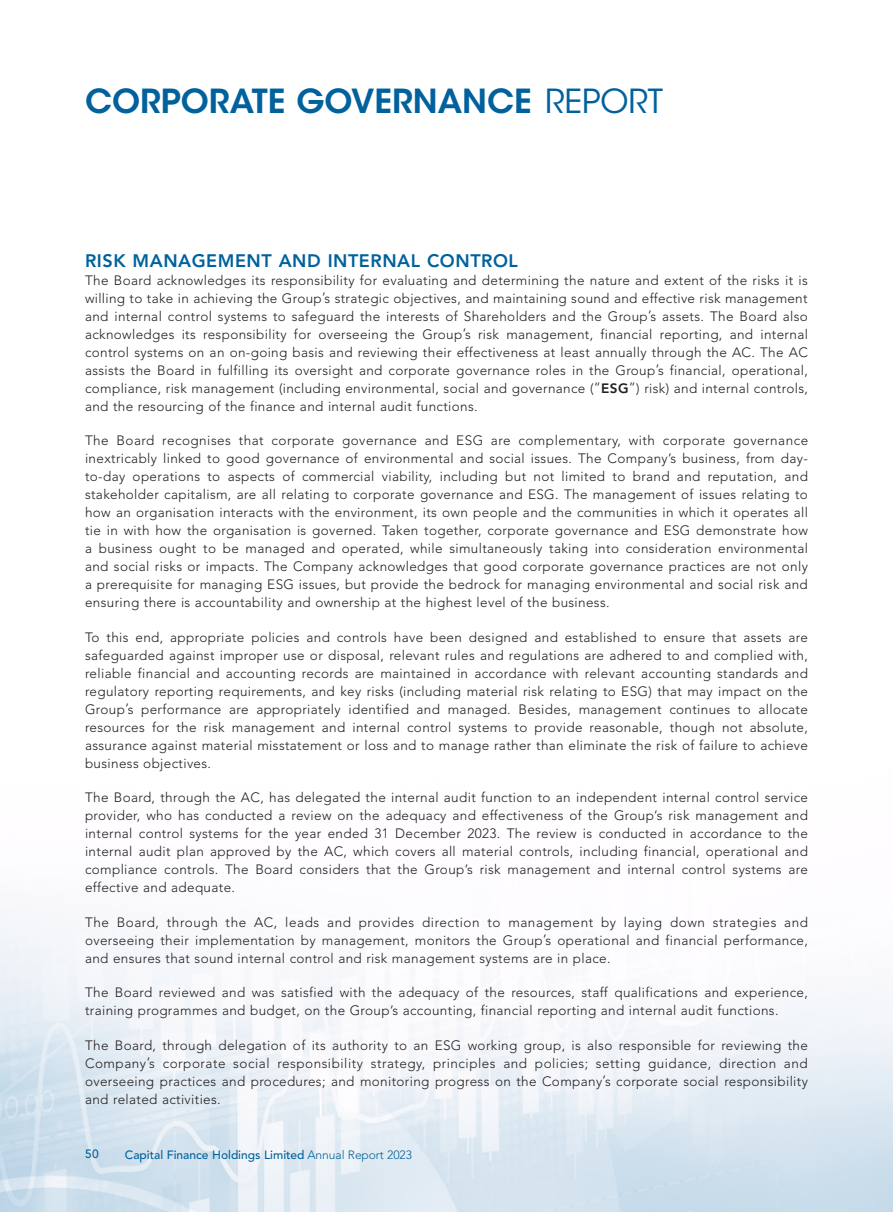
<style>
.page{position:relative;width:893px;height:1212px;background:#fff}
.page>*{position:absolute;margin:0;border:0;box-sizing:border-box;transform-origin:0 0}
.t1{font:600 33px "ITC Avant Garde Std";color:#00619c}
.Heading_1{font:800 18px "Avenir LT Std";letter-spacing:.03em;color:#00619c}
.Body_Text{font:300 13.5px/18px "Avenir LT Std";letter-spacing:.025em;color:#231f20;text-align:justify}
.t2{font:500 12px "Avenir LT Std";color:#00619c}
.s1{font-weight:400}
.s2{font-weight:800}
.s3{font-weight:300}
</style>
<div class="page">
<img style="left:0;top:922px;width:893px;height:290px">
<h1 class="t1" style="left:85px;top:80px;width:579px">CORPORATE GOVERNANCE <span class="s1">REPORT</span></h1>
<p class="Heading_1" style="left:85px;top:250px;width:434px">RISK MANAGEMENT AND INTERNAL CONTROL</p>
<p class="Body_Text" style="left:85px;top:271px;width:724px">The Board acknowledges its responsibility for evaluating and determining the nature and extent of the risks it is willing to take in achieving the Group’s strategic objectives, and maintaining sound and effective risk management and internal control systems to safeguard the interests of Shareholders and the Group’s assets. The Board also acknowledges its responsibility for overseeing the Group’s risk management, financial reporting, and internal control systems on an on-going basis and reviewing their effectiveness at least annually through the AC. The AC assists the Board in fulfilling its oversight and corporate governance roles in the Group’s financial, operational, compliance, risk management (including environmental, social and governance (“<span class="s2">ESG</span>”) risk) and internal controls, and the resourcing of the finance and internal audit functions.</p>
<p class="Body_Text" style="left:85px;top:432px;width:725px">The Board recognises that corporate governance and ESG are complementary, with corporate governance inextricably linked to good governance of environmental and social issues. The Company’s business, from day&shy;to-day operations to aspects of commercial viability, including but not limited to brand and reputation, and stakeholder capitalism, are all relating to corporate governance and ESG. The management of issues relating to how an organisation interacts with the environment, its own people and the communities in which it operates all tie in with how the organisation is governed. Taken together, corporate governance and ESG demonstrate how a business ought to be managed and operated, while simultaneously taking into consideration environmental and social risks or impacts. The Company acknowledges that good corporate governance practices are not only a prerequisite for managing ESG issues, but provide the bedrock for managing environmental and social risk and ensuring there is accountability and ownership at the highest level of the business.</p>
<p class="Body_Text" style="left:85px;top:628px;width:724px">To this end, appropriate policies and controls have been designed and established to ensure that assets are safeguarded against improper use or disposal, relevant rules and regulations are adhered to and complied with, reliable financial and accounting records are maintained in accordance with relevant accounting standards and regulatory reporting requirements, and key risks (including material risk relating to ESG) that may impact on the Group’s performance are appropriately identified and managed. Besides, management continues to allocate resources for the risk management and internal control systems to provide reasonable, though not absolute, assurance against material misstatement or loss and to manage rather than eliminate the risk of failure to achieve business objectives.</p>
<p class="Body_Text" style="left:85px;top:789px;width:724px">The Board, through the AC, has delegated the internal audit function to an independent internal control service provider, who has conducted a review on the adequacy and effectiveness of the Group’s risk management and internal control systems for the year ended 31 December 2023. The review is conducted in accordance to the internal audit plan approved by the AC, which covers all material controls, including financial, operational and compliance controls. The Board considers that the Group’s risk management and internal control systems are effective and adequate.</p>
<p class="Body_Text" style="left:85px;top:913px;width:725px">The Board, through the AC, leads and provides direction to management by laying down strategies and overseeing their implementation by management, monitors the Group’s operational and financial performance, and ensures that sound internal control and risk management systems are in place.</p>
<p class="Body_Text" style="left:85px;top:984px;width:724px">The Board reviewed and was satisfied with the adequacy of the resources, staff qualifications and experience, training programmes and budget, on the Group’s accounting, financial reporting and internal audit functions.</p>
<p class="Body_Text" style="left:85px;top:1036px;width:724px">The Board, through delegation of its authority to an ESG working group, is also responsible for reviewing the Company’s corporate social responsibility strategy, principles and policies; setting guidance, direction and overseeing practices and procedures; and monitoring progress on the Company’s corporate social responsibility and related activities.</p>
<p class="t2" style="left:85px;top:1146px;width:15px">50</p>
<p class="t2" style="left:125px;top:1148px;width:289px">Capital Finance Holdings Limited <span class="s3">Annual Report 2023</span></p>
</div>
